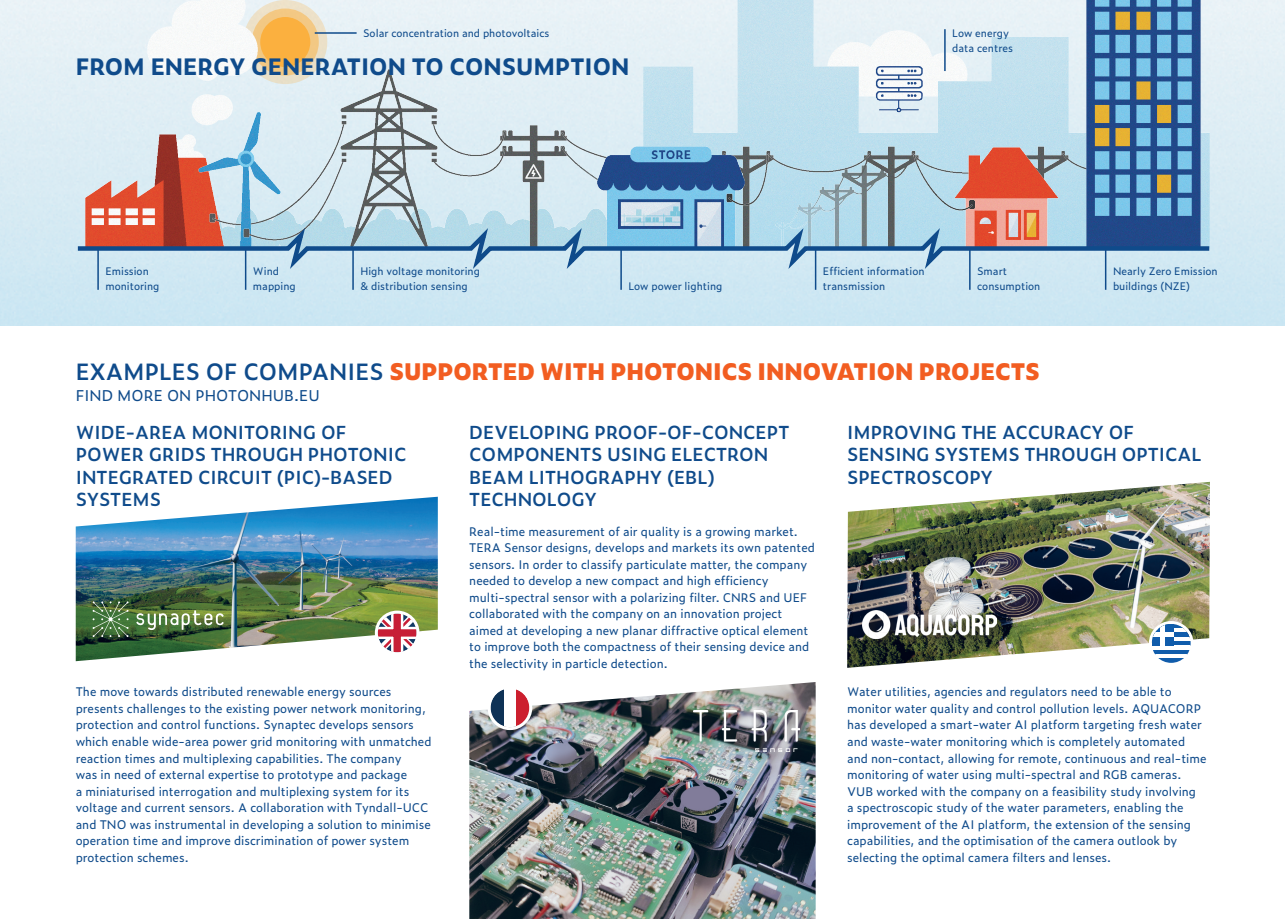
<style>
.page{position:relative;width:1285px;height:919px;background:#fff}
.page>*{position:absolute;margin:0;border:0;box-sizing:border-box;transform-origin:0 0}
.t1{font:800 22.5px "Zeitung Pro";color:#f25d21}
.t2{font:700 22.5px "Zeitung Pro";color:#0f4b8b}
.t3{font:600 18px/22.5px "Zeitung Pro";color:#0f4b8b}
.t4{font:15px "Zeitung Pro";color:#0f4b8b}
.t5{font:12px/16.5px "Zeitung Pro";color:#0f4b8b}
.t6{font:10.5px/15px "Zeitung Pro";color:#0f4b8b}
.s1{font-weight:600;color:#0f4b8b}
</style>
<div class="page">
<img style="left:76px;top:496px;width:362px;height:165px">
<img style="left:469px;top:682px;width:346px;height:236px">
<img style="left:690px;top:706px;width:121px;height:58px">
<img style="left:693px;top:711px;width:106px;height:40px">
<div style="left:67px;top:301px;width:668px;height:24px;background:#cbe6f3"></div>
<img style="left:589px;top:0;width:674px;height:314px">
<img style="left:798px;top:93px;width:102px;height:209px">
<img style="left:446px;top:71px;width:174px;height:231px">
<img style="left:491px;top:68px;width:68px;height:142px">
<img style="left:507px;top:79px;width:271px;height:14px">
<img style="left:507px;top:93px;width:36px;height:142px">
<img style="left:543px;top:93px;width:255px;height:212px">
<img style="left:713px;top:99px;width:145px;height:127px">
<img style="left:900px;top:93px;width:212px;height:210px">
<img style="left:1032px;top:0;width:222px;height:302px">
<img style="left:674px;top:100px;width:148px;height:135px">
<img style="left:858px;top:100px;width:168px;height:135px">
<img style="left:31px;top:0;width:280px;height:301px">
<img style="left:144px;top:58px;width:190px;height:244px">
<img style="left:192px;top:106px;width:94px;height:69px">
<img style="left:189px;top:175px;width:97px;height:60px">
<img style="left:286px;top:16px;width:205px;height:285px">
<svg style="left:73px;top:235px;width:1140px;height:62px;background:#b7cfdf"></svg>
<img style="left:847px;top:482px;width:362px;height:185px">
<div style="left:1148px;top:621px;width:45px;height:44px;border:3px solid #fff;border-radius:50%"></div>
<svg style="left:1173px;top:624px;width:17px;height:4px"></svg>
<svg style="left:1173px;top:628px;width:17px;height:4px"></svg>
<div style="left:1151px;top:632px;width:39px;height:5px;background:#105cab"></div>
<hr style="left:1151px;top:637px;width:39px;height:4px;background:#fff">
<hr style="left:1151px;top:641px;width:39px;height:4px;background:#105cab">
<div style="left:1151px;top:645px;width:39px;height:5px;background:#fff"></div>
<hr style="left:1151px;top:650px;width:39px;height:4px;background:#105cab">
<hr style="left:1151px;top:654px;width:39px;height:4px;background:#fff">
<svg style="left:1151px;top:624px;width:22px;height:21px"></svg>
<hr style="left:1160px;top:624px;width:4px;height:21px;background:#fff">
<div style="left:1151px;top:632px;width:22px;height:5px;background:#fff"></div>
<svg style="left:1151px;top:658px;width:39px;height:4px"></svg>
<svg style="left:377px;top:613px;width:39px;height:39px"></svg>
<div style="left:375px;top:610px;width:44px;height:45px;border:3px solid #fff;border-radius:50%"></div>
<svg style="left:136px;top:610px;width:88px;height:20px;background:#7c9764"></svg>
<svg style="left:93px;top:601px;width:35px;height:36px"></svg>
<div style="left:858px;top:607px;width:150px;height:43px;background:#231f20;opacity:.75"></div>
<img style="left:862px;top:611px;width:134px;height:27px">
<div style="left:490px;top:688px;width:39px;height:39px;background:#fff;border-radius:20px"></div>
<svg style="left:490px;top:688px;width:13px;height:39px"></svg>
<svg style="left:516px;top:688px;width:13px;height:39px"></svg>
<div style="left:487px;top:685px;width:45px;height:45px;border:3px solid #fff;border-radius:50%"></div>
<hr style="left:97px;top:248px;width:2px;height:42px;background:#0f4b8b">
<hr style="left:245px;top:248px;width:1px;height:42px;background:#0f4b8b">
<hr style="left:352px;top:248px;width:2px;height:42px;background:#0f4b8b">
<hr style="left:620px;top:248px;width:1px;height:42px;background:#0f4b8b">
<hr style="left:814px;top:248px;width:2px;height:42px;background:#0f4b8b">
<hr style="left:968px;top:248px;width:2px;height:42px;background:#0f4b8b">
<hr style="left:1104px;top:248px;width:2px;height:42px;background:#0f4b8b">
<hr style="left:944px;top:29px;width:1px;height:42px;background:#0f4b8b">
<hr style="left:315px;top:32px;width:41px;height:2px;background:#0f4b8b">
<p class="t6" style="left:363px;top:25px;width:188px">Solar concentration and photovoltaics</p>
<h1 class="t2" style="left:76px;top:49px;width:555px">FROM ENERGY GENERATION TO CONSUMPTION</h1>
<p class="t6" style="left:105px;top:263px;width:56px">Emission monitoring</p>
<p class="t6" style="left:253px;top:263px;width:44px">Wind mapping</p>
<p class="t6" style="left:360px;top:263px;width:121px">High voltage monitoring &amp; distribution sensing</p>
<p class="t6" style="left:628px;top:278px;width:95px">Low power lighting</p>
<p class="t6" style="left:952px;top:25px;width:62px">Low energy data centres</p>
<p class="t6" style="left:822px;top:263px;width:103px">Efficient information transmission</p>
<p class="t6" style="left:977px;top:263px;width:65px">Smart consumption</p>
<p class="t6" style="left:1112px;top:263px;width:106px">Nearly Zero Emission buildings (NZE)</p>
<h1 class="t1" style="left:76px;top:353px;width:965px"><span class="s1">EXAMPLES OF COMPANIES</span> SUPPORTED WITH PHOTONICS INNOVATION PROJECTS</h1>
<p class="t4" style="left:76px;top:383px;width:245px">FIND MORE ON PHOTONHUB.EU</p>
<h2 class="t3" style="left:469px;top:420px;width:321px">DEVELOPING PROOF-OF-CONCEPT<br>COMPONENTS USING ELECTRON<br>BEAM LITHOGRAPHY (EBL)<br>TECHNOLOGY</h2>
<p class="t5" style="left:469px;top:522px;width:347px">Real-time measurement of air quality is a growing market.<br>TERA Sensor designs, develops and markets its own patented sensors. In order to classify particulate matter, the company needed to develop a new compact and high efficiency multi-spectral sensor with a polarizing filter. CNRS and UEF collaborated with the company on an innovation project aimed at developing a new planar diffractive optical element to improve both the compactness of their sensing device and the selectivity in particle detection.</p>
<h2 class="t3" style="left:76px;top:420px;width:332px">WIDE-AREA MONITORING OF<br>POWER GRIDS THROUGH PHOTONIC<br>INTEGRATED CIRCUIT (PIC)-BASED<br>SYSTEMS</h2>
<h2 class="t3" style="left:847px;top:420px;width:356px">IMPROVING THE ACCURACY OF<br>SENSING SYSTEMS THROUGH OPTICAL<br>SPECTROSCOPY</h2>
<p class="t5" style="left:76px;top:683px;width:357px">The move towards distributed renewable energy sources presents challenges to the existing power network monitoring, protection and control functions. Synaptec develops sensors which enable wide-area power grid monitoring with unmatched reaction times and multiplexing capabilities. The company<br>was in need of external expertise to prototype and package<br>a miniaturised interrogation and multiplexing system for its voltage and current sensors. A collaboration with Tyndall-UCC and TNO was instrumental in developing a solution to minimise operation time and improve discrimination of power system protection schemes.</p>
<p class="t5" style="left:847px;top:683px;width:361px">Water utilities, agencies and regulators need to be able to monitor water quality and control pollution levels. AQUACORP has developed a smart-water AI platform targeting fresh water and waste-water monitoring which is completely automated and non-contact, allowing for remote, continuous and real-time monitoring of water using multi-spectral and RGB cameras.<br>VUB worked with the company on a feasibility study involving<br>a spectroscopic study of the water parameters, enabling the improvement of the AI platform, the extension of the sensing capabilities, and the optimisation of the camera outlook by selecting the optimal camera filters and lenses.</p>
</div>
